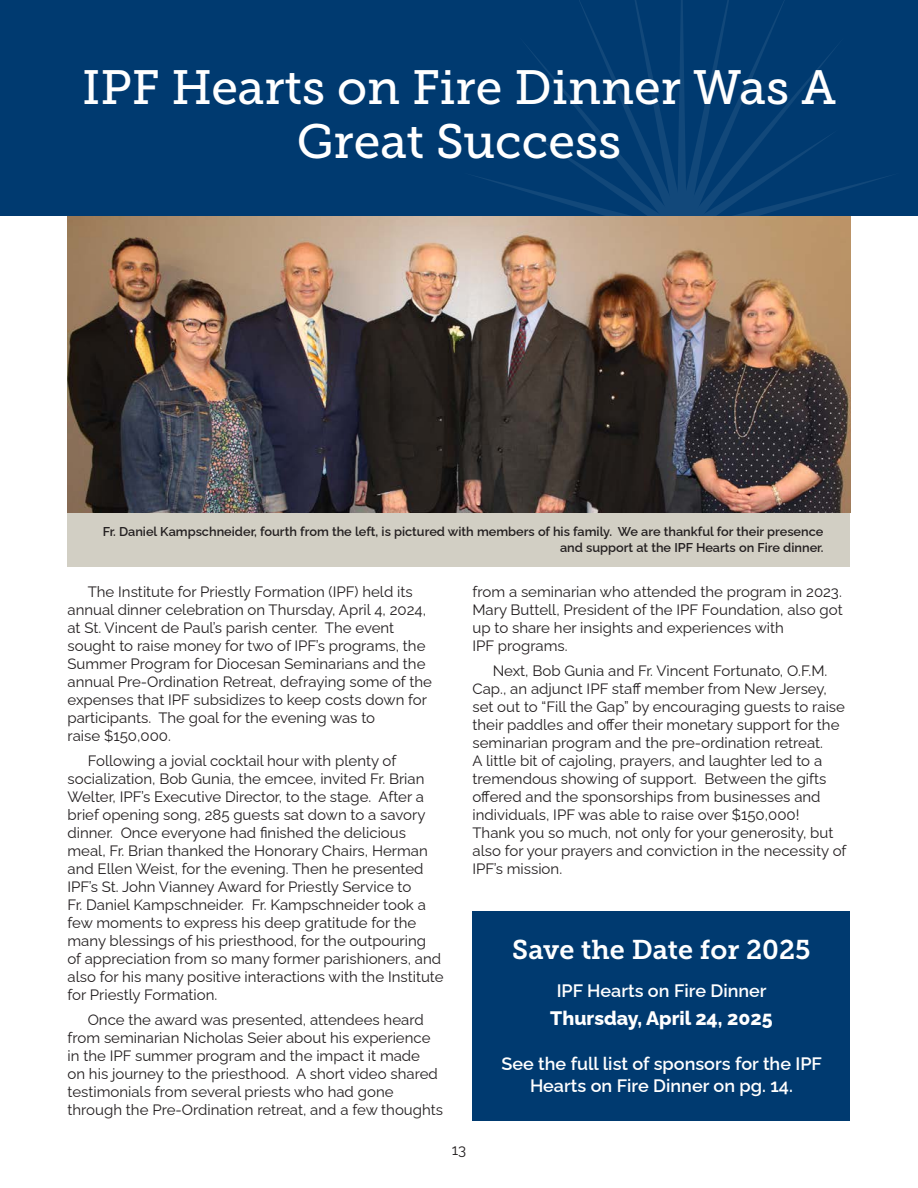
<style>
.page{position:relative;width:918px;height:1188px;background:#fff}
.page>*{position:absolute;margin:0;border:0;box-sizing:border-box;transform-origin:0 0}
.Title_Header{font:48px/54px "Museo Slab 500";color:#fff;text-align:center}
.Subtitle_Header{font:27px "Museo Slab 700";color:#fff}
.t1{font:800 19.5px "Raleway";color:#fff}
.t2{font:600 18px/21.6px "Raleway";color:#fff;text-align:center}
.t3{font:15px/18px "Raleway";color:#231f20}
.t4{font:600 12.75px/15.3px "Raleway";color:#231f20;text-align:right}
</style>
<div class="page">
<div style="left:472px;top:911px;width:378px;height:209px;background:#003a70"></div>
<div style="left:0;top:0;width:918px;height:216px;background:#003a70"></div>
<svg style="left:476px;top:0;width:412px;height:216px"></svg>
<img style="left:68px;top:216px;width:782px;height:297px">
<div style="left:68px;top:513px;width:782px;height:54px;background:#d2cfc4"></div>
<p class="Title_Header" style="left:82px;top:60px;width:755px">IPF Hearts on Fire Dinner Was A<br>Great Success</p>
<p class="t4" style="left:103px;top:523px;width:722px">Fr. Daniel Kampschneider, fourth from the left, is pictured with members of his family. We are thankful for their presence and support at the IPF Hearts on Fire dinner.</p>
<p class="t3" style="left:68px;top:581px;width:366px;text-indent:20px">The Institute for Priestly Formation (IPF) held its annual dinner celebration on Thursday, April 4, 2024, at St. Vincent de Paul’s parish center. The event sought to raise money for two of IPF’s programs, the Summer Program for Diocesan Seminarians and the annual Pre-Ordination Retreat, defraying some of the expenses that IPF subsidizes to keep costs down for participants. The goal for the evening was to<br>raise $150,000.</p>
<p class="t3" style="left:68px;top:750px;width:378px;text-indent:20px">Following a jovial cocktail hour with plenty of socialization, Bob Gunia, the emcee, invited Fr. Brian Welter, IPF’s Executive Director, to the stage. After a brief opening song, 285 guests sat down to a savory dinner. Once everyone had finished the delicious meal, Fr. Brian thanked the Honorary Chairs, Herman and Ellen Weist, for the evening. Then he presented IPF’s St. John Vianney Award for Priestly Service to<br>Fr. Daniel Kampschneider. Fr. Kampschneider took a few moments to express his deep gratitude for the many blessings of his priesthood, for the outpouring of appreciation from so many former parishioners, and also for his many positive interactions with the Institute for Priestly Formation.</p>
<p class="t3" style="left:68px;top:1009px;width:377px;text-indent:20px">Once the award was presented, attendees heard from seminarian Nicholas Seier about his experience in the IPF summer program and the impact it made<br>on his journey to the priesthood. A short video shared testimonials from several priests who had gone through the Pre-Ordination retreat, and a few thoughts</p>
<p class="t3" style="left:472px;top:581px;width:372px">from a seminarian who attended the program in 2023.<br>Mary Buttell, President of the IPF Foundation, also got up to share her insights and experiences with<br>IPF programs.</p>
<p class="t3" style="left:472px;top:660px;width:375px;text-indent:20px">Next, Bob Gunia and Fr. Vincent Fortunato, O.F.M.<br>Cap., an adjunct IPF staff member from New Jersey, set out to “Fill the Gap” by encouraging guests to raise their paddles and offer their monetary support for the seminarian program and the pre-ordination retreat.<br>A little bit of cajoling, prayers, and laughter led to a tremendous showing of support. Between the gifts offered and the sponsorships from businesses and individuals, IPF was able to raise over $150,000!<br>Thank you so much, not only for your generosity, but also for your prayers and conviction in the necessity of IPF’s mission.</p>
<p class="Subtitle_Header" style="left:512px;top:934px;width:300px">Save the Date for 2025</p>
<p class="t2" style="left:557px;top:978px;width:211px">IPF Hearts on Fire Dinner</p>
<p class="t1" style="left:550px;top:1003px;width:224px">Thursday, April 24, 2025</p>
<p class="t2" style="left:501px;top:1051px;width:322px">See the full list of sponsors for the IPF<br>Hearts on Fire Dinner on pg. 14.</p>
<p class="t3" style="left:452px;top:1139px;width:16px">13</p>
</div>
